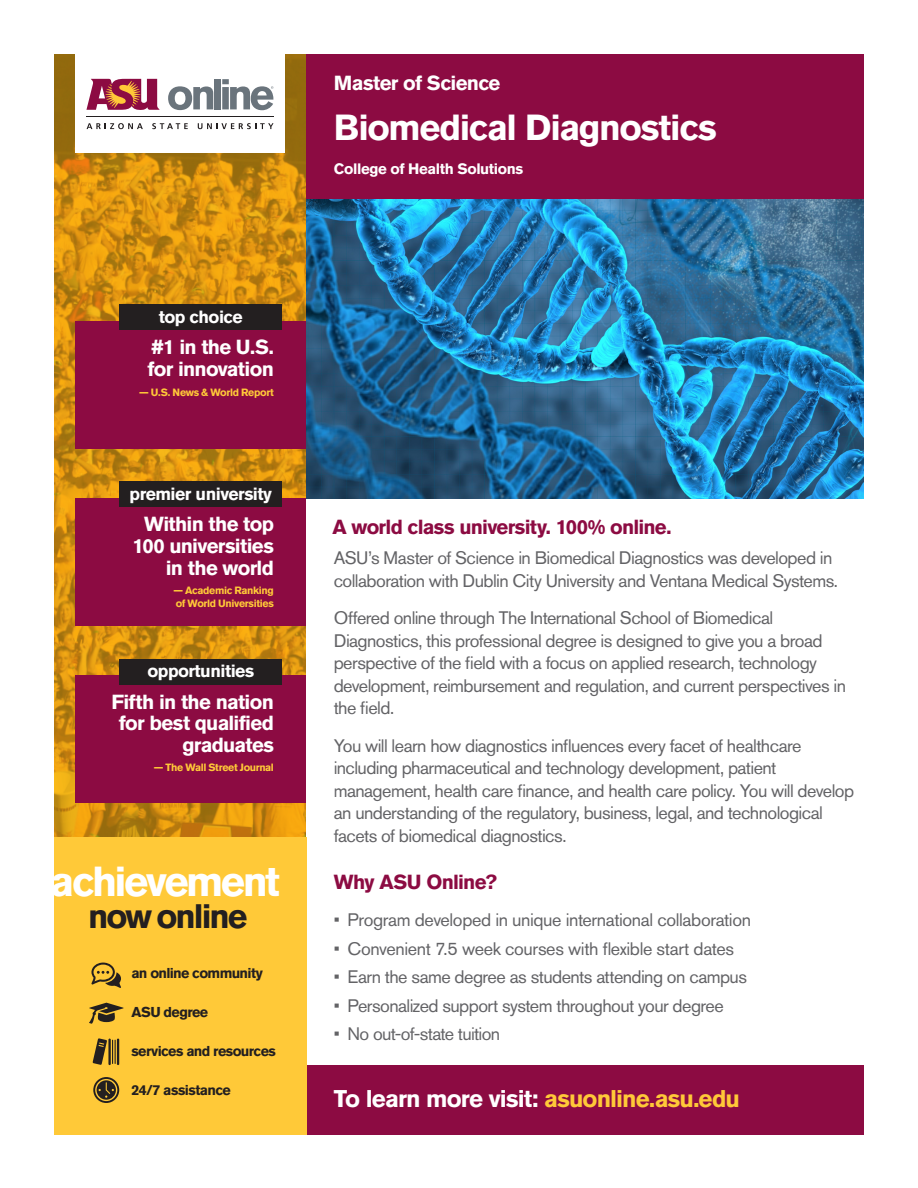
<style>
.page{position:relative;width:918px;height:1188px;background:#fff}
.page>*{position:absolute;margin:0;border:0;box-sizing:border-box;transform-origin:0 0}
.t1{font:700 41.55px "Akzidenz Grotesk BQ";letter-spacing:-.06em;color:#fff}
.t2{font:700 36px "Akzidenz Grotesk BQ";letter-spacing:-.035em;color:#fff}
.t3{font:700 33.75px "Akzidenz Grotesk BQ";letter-spacing:-.06em;color:#231f20}
.t4{font:700 24px "Akzidenz Grotesk Pro";letter-spacing:-.035em;color:#fff}
.t5{font:700 20.25px "Akzidenz Grotesk BQ";letter-spacing:-.035em;color:#fff}
.t6{font:700 20.25px "Akzidenz Grotesk Pro";letter-spacing:-.035em;color:#8c0b42}
.t7{font:18px/22.5px "Akzidenz Grotesk Pro";letter-spacing:-.03em;color:#636366}
.t8{font:700 17.55px "Akzidenz Grotesk BQ";letter-spacing:-.03em;color:#fff}
.t9{font:700 15px "Akzidenz Grotesk BQ";letter-spacing:-.025em;color:#fff}
.t10{font:700 14.25px "Akzidenz Grotesk BQ";letter-spacing:-.045em;color:#231f20}
.t11{font:700 10.5px/12.6px "Akzidenz Grotesk BQ";letter-spacing:-.035em;color:#ffc938}
.s1{color:#ffc938}
</style>
<div class="page">
<div style="left:54px;top:1065px;width:810px;height:70px;background:#8c0b42"></div>
<div style="left:54px;top:837px;width:252px;height:298px;background:#ffc938"></div>
<div style="left:54px;top:54px;width:810px;height:145px;background:#8c0b42"></div>
<img style="left:54px;top:54px;width:252px;height:783px">
<div style="left:75px;top:321px;width:231px;height:127px;background:#8c0b42"></div>
<div style="left:119px;top:305px;width:163px;height:25px;background:#231f20"></div>
<div style="left:75px;top:498px;width:231px;height:128px;background:#8c0b42"></div>
<div style="left:119px;top:482px;width:163px;height:25px;background:#231f20"></div>
<div style="left:75px;top:675px;width:231px;height:128px;background:#8c0b42"></div>
<div style="left:119px;top:659px;width:163px;height:25px;background:#231f20"></div>
<div style="left:75px;top:54px;width:210px;height:98px;background:#fff"></div>
<svg style="left:87px;top:123px;width:56px;height:6px"></svg>
<svg style="left:152px;top:123px;width:36px;height:6px"></svg>
<svg style="left:198px;top:123px;width:76px;height:6px"></svg>
<hr style="left:86px;top:117px;width:188px;height:1px;background:#231f20">
<svg style="left:86px;top:79px;width:74px;height:31px"></svg>
<svg style="left:168px;top:86px;width:45px;height:24px"></svg>
<div style="left:214px;top:79px;width:7px;height:30px;background:#6a747c"></div>
<svg style="left:222px;top:79px;width:51px;height:31px"></svg>
<svg style="left:93px;top:1077px;width:26px;height:26px"></svg>
<svg style="left:89px;top:1003px;width:35px;height:21px"></svg>
<hr style="left:117px;top:1039px;width:2px;height:26px;background:#231f20">
<svg style="left:93px;top:1038px;width:23px;height:27px"></svg>
<svg style="left:91px;top:963px;width:30px;height:25px"></svg>
<img style="left:306px;top:199px;width:558px;height:299px">
<p class="t5" style="left:334px;top:71px;width:168px">Master of Science</p>
<p class="t2" style="left:334px;top:106px;width:385px">Biomedical Diagnostics</p>
<p class="t9" style="left:334px;top:160px;width:191px">College of Health Solutions</p>
<p class="t8" style="left:159px;top:307px;width:86px">top choice</p>
<p class="t5" style="left:151px;top:336px;width:125px">#1 in the U.S.</p>
<p class="t5" style="left:147px;top:357px;width:128px">for innovation</p>
<p class="t11" style="left:139px;top:386px;width:136px">— U.S. News &amp; World Report</p>
<p class="t8" style="left:130px;top:484px;width:144px">premier university</p>
<p class="t5" style="left:144px;top:513px;width:131px">Within the top</p>
<p class="t5" style="left:132px;top:534px;width:143px">100 universities</p>
<p class="t5" style="left:166px;top:556px;width:109px">in the world</p>
<p class="t11" style="left:173px;top:584px;width:102px">— Academic Ranking of World Universities</p>
<p class="t8" style="left:148px;top:661px;width:108px">opportunities</p>
<p class="t5" style="left:111px;top:690px;width:164px">Fifth in the nation</p>
<p class="t5" style="left:119px;top:711px;width:157px">for best qualified</p>
<p class="t5" style="left:182px;top:733px;width:93px">graduates</p>
<p class="t11" style="left:154px;top:761px;width:122px">— The Wall Street Journal</p>
<p class="t1" style="left:50px;top:857px;width:231px">achievement</p>
<p class="t3" style="left:88px;top:897px;width:161px">now online</p>
<p class="t10" style="left:131px;top:965px;width:133px">an online community</p>
<p class="t10" style="left:131px;top:1004px;width:78px">ASU degree</p>
<p class="t10" style="left:131px;top:1043px;width:146px">services and resources</p>
<p class="t10" style="left:131px;top:1082px;width:101px">24/7 assistance</p>
<p class="t6" style="left:332px;top:513px;width:340px">A world class university. 100% online.</p>
<p class="t7" style="left:334px;top:547px;width:506px">ASU’s Master of Science in Biomedical Diagnostics was developed in collaboration with Dublin City University and Ventana Medical Systems.</p>
<p class="t7" style="left:334px;top:607px;width:514px">Offered online through The International School of Biomedical Diagnostics, this professional degree is designed to give you a broad perspective of the field with a focus on applied research, technology development, reimbursement and regulation, and current perspectives in the field.</p>
<p class="t7" style="left:334px;top:734px;width:522px">You will learn how diagnostics influences every facet of healthcare including pharmaceutical and technology development, patient management, health care finance, and health care policy. You will develop an understanding of the regulatory, business, legal, and technological facets of biomedical diagnostics.</p>
<p class="t6" style="left:334px;top:869px;width:165px">Why ASU Online?</p>
<p class="t7" style="left:334px;top:908px;width:419px">• Program developed in unique international collaboration</p>
<p class="t7" style="left:334px;top:937px;width:402px">• Convenient 7.5 week courses with flexible start dates</p>
<p class="t7" style="left:334px;top:965px;width:415px">• Earn the same degree as students attending on campus</p>
<p class="t7" style="left:334px;top:994px;width:391px">• Personalized support system throughout your degree</p>
<p class="t7" style="left:334px;top:1022px;width:168px">• No out-of-state tuition</p>
<p class="t4" style="left:334px;top:1083px;width:408px">To learn more visit: <span class="s1">asuonline.asu.edu</span></p>
</div>
